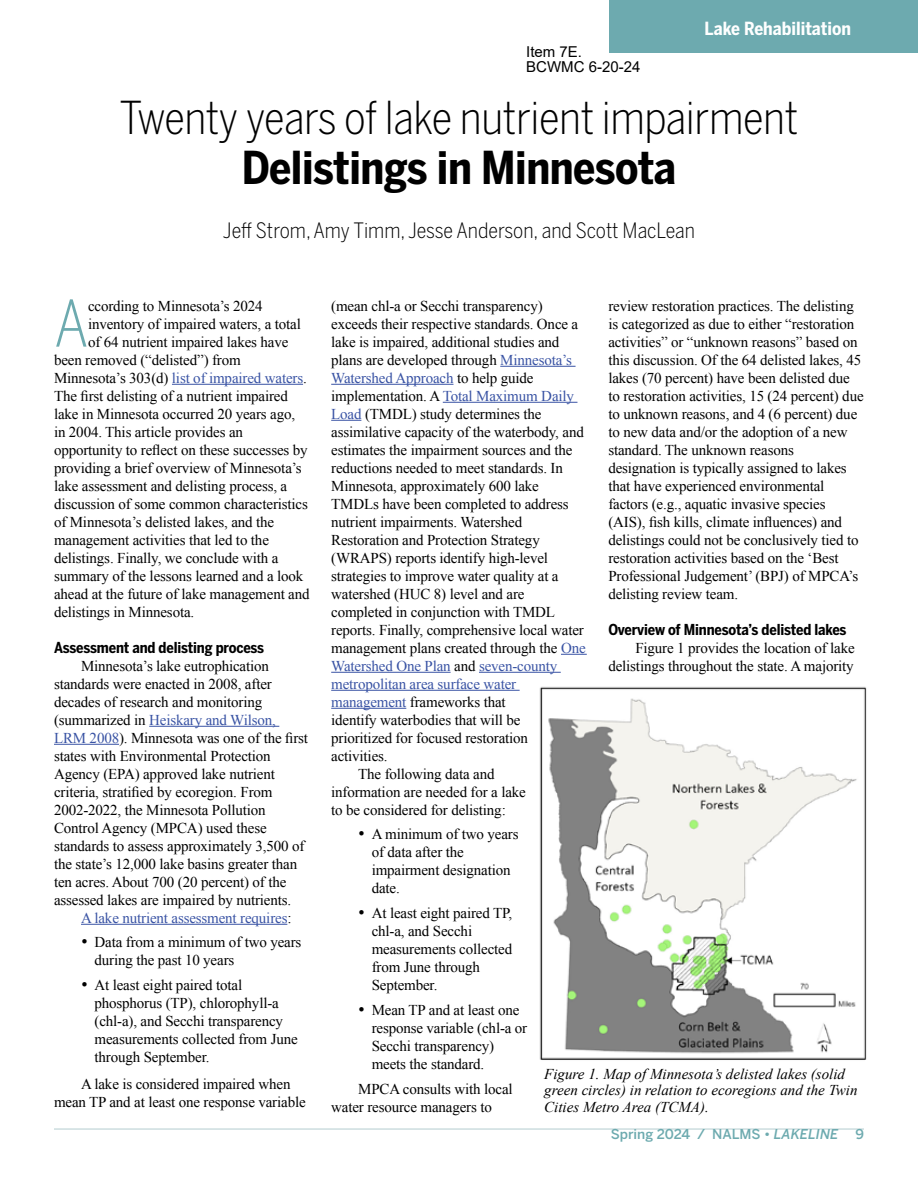
<style>
.page{position:relative;width:918px;height:1188px;background:#fff}
.page>*{position:absolute;margin:0;border:0;box-sizing:border-box;transform-origin:0 0}
.t1{font:300 63.6px "Benton Sans Cond";color:#6daaaf}
.t2{font:300 45px "Benton Sans Cond";letter-spacing:-.01em;color:#000}
.t3{font:700 45px "Benton Sans Cond";letter-spacing:-.01em;color:#000}
.t4{font:300 21px "Benton Sans Cond";color:#000}
.t5{font:700 18px "Benton Sans Cond";color:#fff}
.t6{font:15px/18px "Times New Roman";letter-spacing:-.01em;color:#000}
.t7{font:15px "Times New Roman";letter-spacing:-.01em;color:#3953a4}
.t8{font:italic 15px/16.5px "Times New Roman";color:#000}
.t9{font:700 15px "Benton Sans Cond";letter-spacing:-.01em;color:#000}
.t10{font:15px/15px "Arial";color:#000}
.t11{font:500 13.5px "Benton Sans";color:#6daaaf}
.s1{font-style:inherit}
.s2{color:#000}
.s3{color:#3953a4}
.s4{font-style:italic}
</style>
<div class="page">
<hr style="left:54px;top:1128px;width:810px;height:2px;background:#ccdddf">
<div style="left:609px;top:0;width:309px;height:53px;background:#6daaaf"></div>
<hr style="left:172px;top:384px;width:131px;height:1px;background:#3953a4">
<hr style="left:149px;top:726px;width:130px;height:1px;background:#3953a4">
<hr style="left:54px;top:744px;width:65px;height:1px;background:#3953a4">
<hr style="left:81px;top:924px;width:206px;height:1px;background:#3953a4">
<hr style="left:500px;top:366px;width:76px;height:1px;background:#3953a4">
<hr style="left:331px;top:384px;width:122px;height:1px;background:#3953a4">
<hr style="left:443px;top:402px;width:134px;height:1px;background:#3953a4">
<hr style="left:331px;top:420px;width:30px;height:1px;background:#3953a4">
<svg style="left:561px;top:654px;width:26px;height:1px"></svg>
<hr style="left:331px;top:672px;width:120px;height:1px;background:#3953a4">
<hr style="left:479px;top:672px;width:82px;height:1px;background:#3953a4">
<hr style="left:331px;top:690px;width:189px;height:1px;background:#3953a4">
<hr style="left:331px;top:708px;width:75px;height:1px;background:#3953a4">
<img style="left:539px;top:686px;width:328px;height:374px">
<p class="t10" style="left:526px;top:45px;width:116px">Item 7<span class="s1">E</span>.<br>BCWMC 6-20-24</p>
<p class="t5" style="left:704px;top:17px;width:148px">Lake Rehabilitation</p>
<h2 class="t2" style="left:120px;top:91px;width:680px">Twenty years of lake nutrient impairment</h2>
<h2 class="t3" style="left:242px;top:139px;width:436px">Delistings in Minnesota</h2>
<h3 class="t4" style="left:223px;top:218px;width:474px">Jeff Strom, Amy Timm, Jesse Anderson, and Scott MacLean</h3>
<h1 class="t1" style="left:54px;top:286px;width:36px">A</h1>
<p class="t6" style="left:88px;top:296px;width:176px">ccording to Minnesota’s 2024</p>
<p class="t6" style="left:88px;top:314px;width:214px">inventory of impaired waters, a total</p>
<p class="t6" style="left:88px;top:332px;width:202px">of 64 nutrient impaired lakes have</p>
<p class="t6" style="left:54px;top:350px;width:188px">been removed (“delisted”) from</p>
<p class="t7" style="left:54px;top:368px;width:254px"><span class="s2">Minnesota’s 303(d)</span> list of impaired waters<span class="s2">.</span></p>
<p class="t6" style="left:54px;top:386px;width:235px">The first delisting of a nutrient impaired</p>
<p class="t6" style="left:54px;top:404px;width:243px">lake in Minnesota occurred 20 years ago,</p>
<p class="t6" style="left:54px;top:422px;width:191px">in 2004. This article provides an</p>
<p class="t6" style="left:54px;top:440px;width:255px">opportunity to reflect on these successes by</p>
<p class="t6" style="left:54px;top:458px;width:249px">providing a brief overview of Minnesota’s</p>
<p class="t6" style="left:54px;top:476px;width:235px">lake assessment and delisting process, a</p>
<p class="t6" style="left:54px;top:494px;width:255px">discussion of some common characteristics</p>
<p class="t6" style="left:54px;top:512px;width:222px">of Minnesota’s delisted lakes, and the</p>
<p class="t6" style="left:54px;top:530px;width:216px">management activities that led to the</p>
<p class="t6" style="left:54px;top:548px;width:226px">delistings. Finally, we conclude with a</p>
<p class="t6" style="left:54px;top:566px;width:251px">summary of the lessons learned and a look</p>
<p class="t6" style="left:54px;top:584px;width:257px">ahead at the future of lake management and</p>
<p class="t6" style="left:54px;top:602px;width:142px">delistings in Minnesota.</p>
<p class="t9" style="left:54px;top:638px;width:212px">Assessment and delisting process</p>
<p class="t6" style="left:54px;top:656px;width:256px;text-indent:27px">Minnesota’s lake eutrophication standards were enacted in 2008, after decades of research and monitoring (summarized in <span class="s3">Heiskary and Wilson, LRM 2008</span>). Minnesota was one of the first states with Environmental Protection Agency (EPA) approved lake nutrient criteria, stratified by ecoregion. From 2002-2022, the Minnesota Pollution Control Agency (MPCA) used these standards to assess approximately 3,500 of the state’s 12,000 lake basins greater than ten acres. About 700 (20 percent) of the assessed lakes are impaired by nutrients.</p>
<p class="t7" style="left:81px;top:908px;width:212px">A lake nutrient assessment requires<span class="s2">:</span></p>
<p class="t6" style="left:95px;top:933px;width:208px;text-indent:-14px">• Data from a minimum of two years during the past 10 years</p>
<p class="t6" style="left:95px;top:976px;width:205px;text-indent:-14px">• At least eight paired total phosphorus (TP), chlorophyll-a (chl-a), and Secchi transparency measurements collected from June through September.</p>
<p class="t6" style="left:54px;top:1075px;width:253px;text-indent:27px">A lake is considered impaired when mean TP and at least one response variable</p>
<p class="t6" style="left:331px;top:296px;width:213px">(mean chl-a or Secchi transparency)</p>
<p class="t6" style="left:331px;top:314px;width:249px">exceeds their respective standards. Once a</p>
<p class="t6" style="left:331px;top:332px;width:230px">lake is impaired, additional studies and</p>
<p class="t6" style="left:331px;top:350px;width:242px">plans are developed through <span class="s3">Minnesota’s</span></p>
<p class="t7" style="left:331px;top:368px;width:204px">Watershed Approach <span class="s2">to help guide</span></p>
<p class="t7" style="left:331px;top:386px;width:244px"><span class="s2">implementation. A</span> Total Maximum Daily</p>
<p class="t6" style="left:331px;top:404px;width:212px"><span class="s3">Load</span> (TMDL) study determines the</p>
<p class="t6" style="left:331px;top:422px;width:254px">assimilative capacity of the waterbody, and</p>
<p class="t6" style="left:331px;top:440px;width:243px">estimates the impairment sources and the</p>
<p class="t6" style="left:331px;top:458px;width:233px">reductions needed to meet standards. In</p>
<p class="t6" style="left:331px;top:476px;width:209px">Minnesota, approximately 600 lake</p>
<p class="t6" style="left:331px;top:494px;width:239px">TMDLs have been completed to address</p>
<p class="t6" style="left:331px;top:512px;width:193px">nutrient impairments. Watershed</p>
<p class="t6" style="left:331px;top:530px;width:210px">Restoration and Protection Strategy</p>
<p class="t6" style="left:331px;top:548px;width:218px">(WRAPS) reports identify high-level</p>
<p class="t6" style="left:331px;top:566px;width:229px">strategies to improve water quality at a</p>
<p class="t6" style="left:331px;top:584px;width:195px">watershed (HUC 8) level and are</p>
<p class="t6" style="left:331px;top:602px;width:225px">completed in conjunction with TMDL</p>
<p class="t6" style="left:331px;top:620px;width:254px">reports. Finally, comprehensive local water</p>
<p class="t6" style="left:331px;top:638px;width:256px">management plans created through the <span class="s3">One</span></p>
<p class="t7" style="left:331px;top:656px;width:228px">Watershed One Plan <span class="s2">and</span> seven-county</p>
<p class="t7" style="left:331px;top:674px;width:187px">metropolitan area surface water</p>
<p class="t6" style="left:331px;top:692px;width:176px"><span class="s3">management</span> frameworks that</p>
<p class="t6" style="left:331px;top:710px;width:191px">identify waterbodies that will be</p>
<p class="t6" style="left:331px;top:728px;width:198px">prioritized for focused restoration</p>
<p class="t6" style="left:331px;top:746px;width:58px">activities.</p>
<p class="t6" style="left:358px;top:764px;width:138px">The following data and</p>
<p class="t6" style="left:331px;top:782px;width:196px">information are needed for a lake</p>
<p class="t6" style="left:331px;top:800px;width:176px">to be considered for delisting:</p>
<p class="t6" style="left:372px;top:825px;width:148px;text-indent:-14px">• A minimum of two years of data after the impairment designation date.</p>
<p class="t6" style="left:372px;top:904px;width:142px;text-indent:-14px">• At least eight paired TP, chl-a, and Secchi measurements collected from June through<br>September.</p>
<p class="t6" style="left:372px;top:1001px;width:157px;text-indent:-14px">• Mean TP and at least one response variable (chl-a or<br>Secchi transparency) meets the standard.</p>
<p class="t6" style="left:331px;top:1079px;width:183px;text-indent:27px">MPCA consults with local water resource managers to</p>
<p class="t6" style="left:608px;top:296px;width:257px">review restoration practices. The delisting is categorized as due to either “restoration activities” or “unknown reasons” based on this discussion. Of the 64 delisted lakes, 45 lakes (70 percent) have been delisted due to restoration activities, 15 (24 percent) due to unknown reasons, and 4 (6 percent) due to new data and/or the adoption of a new standard. The unknown reasons designation is typically assigned to lakes that have experienced environmental factors (e.g., aquatic invasive species (AIS), fish kills, climate influences) and delistings could not be conclusively tied to restoration activities based on the ‘Best Professional Judgement’ (BPJ) of MPCA’s delisting review team.</p>
<p class="t9" style="left:608px;top:620px;width:240px">Overview of Minnesota’s delisted lakes</p>
<p class="t6" style="left:608px;top:638px;width:248px;text-align:right">Figure 1 provides the location of lake delistings throughout the state. A majority</p>
<p class="t8" style="left:544px;top:1065px;width:315px">Figure 1. Map of Minnesota’s delisted lakes (solid green circles) in relation to ecoregions and the Twin<br>Cities Metro Area (TCMA).</p>
<p class="t11" style="left:611px;top:1126px;width:229px">Spring 2024 / NALMS • <span class="s4">LAKELINE</span></p>
<p class="t11" style="left:855px;top:1126px;width:10px">9</p>
</div>
